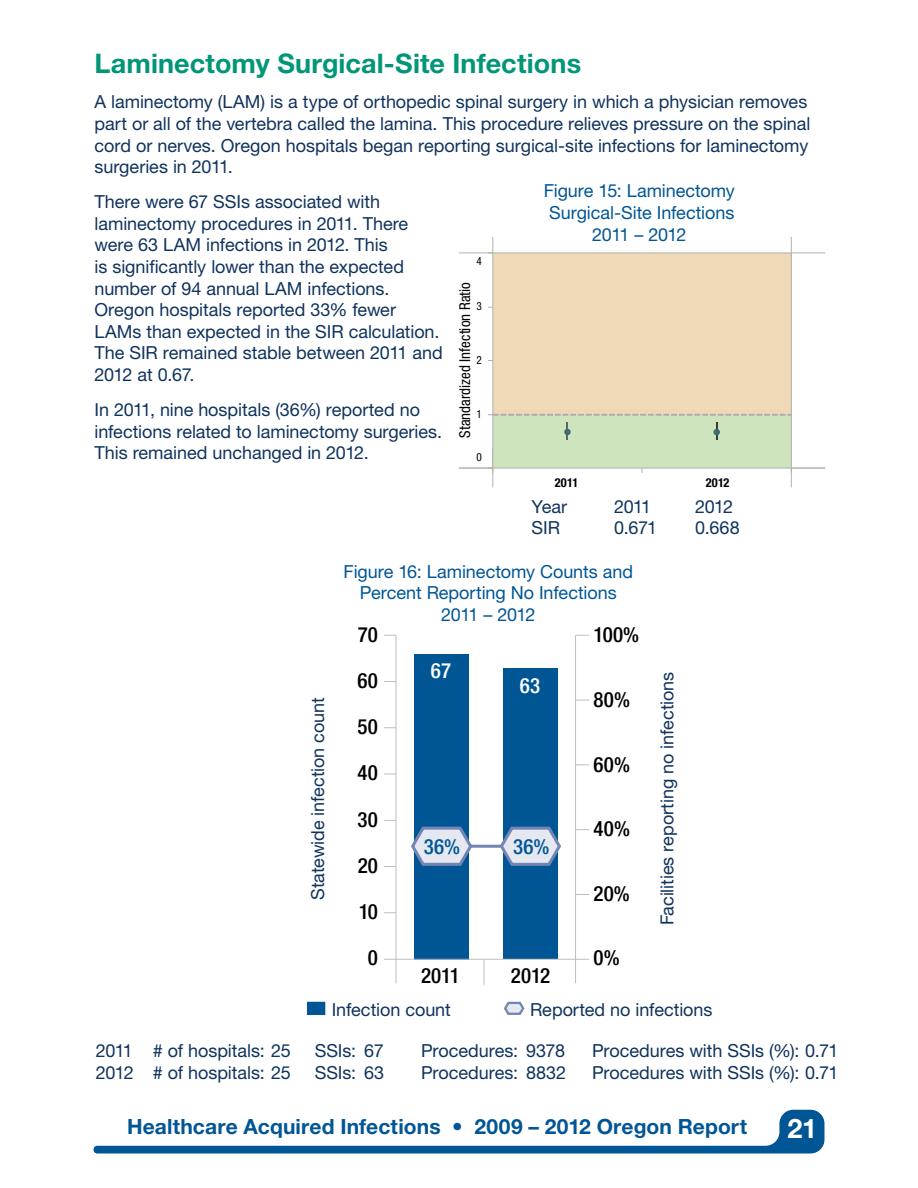
<style>
.page{position:relative;width:918px;height:1188px;background:#fff}
.page>*{position:absolute;margin:0;border:0;box-sizing:border-box;transform-origin:0 0}
.t1{font:700 27px "Helvetica Neue LT Std";letter-spacing:.005em;color:#009677}
.t2{font:700 27px "Helvetica Neue LT Std";color:#fff}
.t3{font:700 21px "Helvetica Neue LT Std";letter-spacing:.005em;color:#005695}
.t4{font:500 condensed 21px "Helvetica Neue LT Std";letter-spacing:.005em;color:#000}
.t5{font:500 condensed 21px "Helvetica Neue LT Std";color:#005695}
.t6{font:500 condensed 21px "Helvetica Neue LT Std";color:#fff}
.t7{font:18px/21.6px "Helvetica Neue LT Std";letter-spacing:-.005em;color:#10335d}
.t8{font:18px/21.6px "Helvetica Neue LT Std";letter-spacing:-.005em;color:#005695;text-align:center}
.t9{font:condensed 15px "Helvetica Neue LT Std";letter-spacing:.005em;color:#000}
.t10{font:700 condensed 12.3px "Helvetica Neue LT Std";letter-spacing:.015em;color:#000}
.t11{font:condensed 11.25px "Helvetica Neue LT Std";color:#000}
</style>
<div class="page">
<svg style="left:93px;top:1110px;width:731px;height:43px"></svg>
<svg style="left:791px;top:237px;width:1px;height:15px"></svg>
<hr style="left:492px;top:449px;width:1px;height:38px;background:#b0b1b1">
<hr style="left:791px;top:449px;width:1px;height:38px;background:#b0b1b1">
<svg style="left:488px;top:237px;width:5px;height:17px"></svg>
<hr style="left:459px;top:252px;width:34px;height:1px;background:#b0b1b1">
<hr style="left:459px;top:468px;width:34px;height:1px;background:#b0b1b1">
<hr style="left:791px;top:252px;width:34px;height:1px;background:#b0b1b1">
<hr style="left:791px;top:468px;width:34px;height:1px;background:#b0b1b1">
<div style="left:493px;top:415px;width:298px;height:53px;background:#cde4bc"></div>
<div style="left:493px;top:253px;width:298px;height:162px;background:#f0d9b6"></div>
<svg style="left:716px;top:423px;width:2px;height:17px"></svg>
<svg style="left:566px;top:423px;width:2px;height:17px"></svg>
<div style="left:713px;top:429px;width:7px;height:6px;background:#416b6f;border-radius:50%"></div>
<div style="left:564px;top:429px;width:7px;height:6px;background:#416b6f;border-radius:50%"></div>
<svg style="left:488px;top:414px;width:303px;height:2px"></svg>
<hr style="left:492px;top:253px;width:1px;height:215px;background:#b0b1b1">
<hr style="left:791px;top:253px;width:1px;height:215px;background:#b0b1b1">
<hr style="left:493px;top:252px;width:298px;height:1px;background:#b0b1b1">
<hr style="left:493px;top:468px;width:298px;height:1px;background:#b0b1b1">
<div style="left:415px;top:654px;width:54px;height:305px;background:#005695"></div>
<div style="left:503px;top:669px;width:55px;height:290px;background:#005695"></div>
<hr style="left:395px;top:635px;width:1px;height:348px;background:#bcbec0">
<hr style="left:396px;top:959px;width:180px;height:1px;background:#bcbec0">
<hr style="left:575px;top:635px;width:1px;height:348px;background:#bcbec0">
<svg style="left:576px;top:959px;width:13px;height:1px"></svg>
<svg style="left:576px;top:894px;width:13px;height:1px"></svg>
<svg style="left:576px;top:829px;width:13px;height:1px"></svg>
<svg style="left:576px;top:764px;width:13px;height:1px"></svg>
<svg style="left:576px;top:700px;width:13px;height:1px"></svg>
<svg style="left:576px;top:635px;width:13px;height:1px"></svg>
<svg style="left:384px;top:635px;width:12px;height:1px"></svg>
<svg style="left:384px;top:774px;width:12px;height:1px"></svg>
<svg style="left:484px;top:960px;width:1px;height:25px"></svg>
<svg style="left:411px;top:825px;width:63px;height:43px"></svg>
<svg style="left:498px;top:826px;width:63px;height:40px"></svg>
<hr style="left:471px;top:845px;width:30px;height:3px;background:#7285b5">
<div style="left:306px;top:1001px;width:20px;height:15px;background:#005694;border:1px solid #fff"></div>
<svg style="left:504px;top:1001px;width:21px;height:14px"></svg>
<h1 class="t1" style="left:94px;top:47px;width:488px">Laminectomy Surgical-Site Infections</h1>
<p class="t7" style="left:94px;top:91px;width:718px">A laminectomy (LAM) is a type of orthopedic spinal surgery in which a physician removes part or all of the vertebra called the lamina. This procedure relieves pressure on the spinal cord or nerves. Oregon hospitals began reporting surgical-site infections for laminectomy surgeries in 2011.</p>
<p class="t7" style="left:94px;top:191px;width:350px">There were 67 SSIs associated with laminectomy procedures in 2011. There were 63 LAM infections in 2012. This<br>is significantly lower than the expected number of 94 annual LAM infections.<br>Oregon hospitals reported 33% fewer LAMs than expected in the SIR calculation.<br>The SIR remained stable between 2011 and 2012 at 0.67.</p>
<p class="t7" style="left:94px;top:399px;width:349px">In 2011, nine hospitals (36%) reported no infections related to laminectomy surgeries.<br>This remained unchanged in 2012.</p>
<p class="t8" style="left:544px;top:180px;width:193px">Figure 15: Laminectomy<br>Surgical-Site Infections<br>2011 – 2012</p>
<p class="t11" style="left:477px;top:255px;width:7px">4</p>
<p class="t9" style="left:456px;top:438px;width:158px;rotate:-90deg">Standardized Infection Ratio</p>
<p class="t11" style="left:477px;top:299px;width:7px">3</p>
<p class="t11" style="left:477px;top:353px;width:7px">2</p>
<p class="t11" style="left:477px;top:407px;width:7px">1</p>
<p class="t11" style="left:477px;top:450px;width:7px">0</p>
<p class="t10" style="left:555px;top:475px;width:25px">2011</p>
<p class="t10" style="left:706px;top:475px;width:25px">2012</p>
<p class="t7" style="left:532px;top:495px;width:37px">Year</p>
<p class="t7" style="left:614px;top:495px;width:39px">2011</p>
<p class="t7" style="left:695px;top:495px;width:39px">2012</p>
<p class="t7" style="left:532px;top:517px;width:30px">SIR</p>
<p class="t7" style="left:614px;top:517px;width:45px">0.671</p>
<p class="t7" style="left:695px;top:517px;width:46px">0.668</p>
<p class="t7" style="left:307px;top:900px;width:204px;rotate:-90deg">Statewide infection count</p>
<p class="t8" style="left:344px;top:560px;width:291px">Figure 16: Laminectomy Counts and<br>Percent Reporting No Infections<br>2011 – 2012</p>
<p class="t4" style="left:358px;top:622px;width:22px">70</p>
<p class="t4" style="left:358px;top:668px;width:22px">60</p>
<p class="t4" style="left:358px;top:714px;width:22px">50</p>
<p class="t4" style="left:358px;top:760px;width:22px">40</p>
<p class="t4" style="left:358px;top:807px;width:22px">30</p>
<p class="t4" style="left:358px;top:853px;width:22px">20</p>
<p class="t4" style="left:359px;top:899px;width:21px">10</p>
<p class="t6" style="left:431px;top:658px;width:22px">67</p>
<p class="t6" style="left:520px;top:673px;width:22px">63</p>
<p class="t5" style="left:424px;top:834px;width:38px">36%</p>
<p class="t5" style="left:513px;top:834px;width:38px">36%</p>
<p class="t4" style="left:594px;top:623px;width:47px">100%</p>
<p class="t4" style="left:594px;top:687px;width:38px">80%</p>
<p class="t4" style="left:594px;top:752px;width:38px">60%</p>
<p class="t4" style="left:594px;top:816px;width:38px">40%</p>
<p class="t4" style="left:594px;top:881px;width:38px">20%</p>
<p class="t7" style="left:656px;top:925px;width:255px;rotate:-90deg">Facilities reporting no infections</p>
<p class="t4" style="left:368px;top:945px;width:12px">0</p>
<p class="t4" style="left:421px;top:963px;width:40px">2011</p>
<p class="t4" style="left:511px;top:963px;width:41px">2012</p>
<p class="t4" style="left:594px;top:945px;width:28px">0%</p>
<p class="t7" style="left:332px;top:998px;width:121px">Infection count</p>
<p class="t7" style="left:530px;top:998px;width:184px">Reported no infections</p>
<p class="t7" style="left:96px;top:1040px;width:197px">2011 # of hospitals: 25</p>
<p class="t7" style="left:315px;top:1040px;width:71px">SSIs: 67</p>
<p class="t7" style="left:421px;top:1040px;width:145px">Procedures: 9378</p>
<p class="t7" style="left:592px;top:1040px;width:248px">Procedures with SSIs (%): 0.71</p>
<p class="t7" style="left:96px;top:1062px;width:197px">2012 # of hospitals: 25</p>
<p class="t7" style="left:315px;top:1062px;width:71px">SSIs: 63</p>
<p class="t7" style="left:421px;top:1062px;width:146px">Procedures: 8832</p>
<p class="t7" style="left:592px;top:1062px;width:248px">Procedures with SSIs (%): 0.71</p>
<p class="t3" style="left:127px;top:1114px;width:622px">Healthcare Acquired Infections • 2009 – 2012 Oregon Report</p>
<h1 class="t2" style="left:788px;top:1112px;width:31px">21</h1>
</div>
